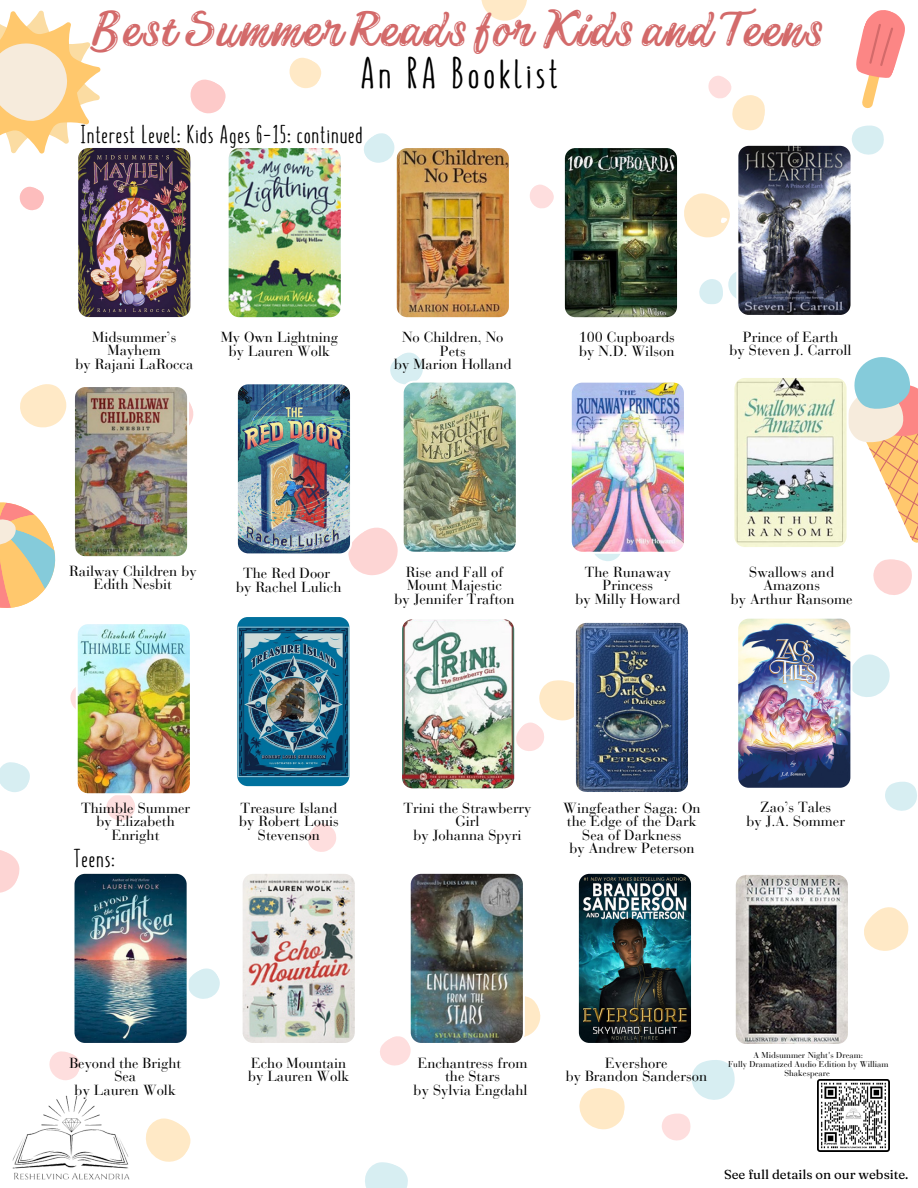
<style>
.page{position:relative;width:918px;height:1188px;background:#fff}
.page>*{position:absolute;margin:0;border:0;box-sizing:border-box;transform-origin:0 0}
.t1{font:47.55px "RTL Kawthar Regular";letter-spacing:.06em;color:#d36a6a}
.t2{font:700 43.2px "Summer Font";letter-spacing:.105em;color:#000}
.t3{font:700 25.05px "Summer Font";letter-spacing:.06em;color:#000}
.t4{font:14.55px/13.5px "Bauer Bodoni Pro";color:#000;text-align:center}
.t5{font:13.05px "Fraunces 9 pt";color:#000}
.t6{font:8.55px/8.6px "Bauer Bodoni Pro";color:#000;text-align:center}
.s1{font-weight:400}
</style>
<div class="page">
<img style="left:818px;top:1079px;width:72px;height:72px">
<svg style="left:579px;top:1088px;width:46px;height:42px"></svg>
<img style="left:12px;top:1095px;width:118px;height:85px">
<svg style="left:662px;top:1113px;width:29px;height:28px"></svg>
<svg style="left:692px;top:1060px;width:43px;height:40px"></svg>
<svg style="left:873px;top:559px;width:39px;height:36px"></svg>
<svg style="left:308px;top:823px;width:28px;height:29px"></svg>
<svg style="left:864px;top:907px;width:45px;height:44px"></svg>
<svg style="left:0;top:850px;width:20px;height:43px"></svg>
<svg style="left:365px;top:1162px;width:43px;height:26px"></svg>
<svg style="left:146px;top:1118px;width:45px;height:44px"></svg>
<img style="left:0;top:10px;width:341px;height:308px">
<img style="left:364px;top:0;width:541px;height:318px">
<img style="left:237px;top:617px;width:113px;height:170px">
<img style="left:738px;top:618px;width:179px;height:193px">
<img style="left:0;top:384px;width:194px;height:437px">
<img style="left:571px;top:382px;width:113px;height:179px">
<img style="left:237px;top:352px;width:279px;height:223px">
<svg style="left:734px;top:357px;width:184px;height:190px"></svg>
<img style="left:49px;top:873px;width:171px;height:207px">
<img style="left:380px;top:873px;width:161px;height:193px">
<img style="left:242px;top:874px;width:113px;height:169px">
<img style="left:578px;top:873px;width:113px;height:170px">
<svg style="left:735px;top:875px;width:113px;height:169px;background:#706f6d"></svg>
<img style="left:402px;top:619px;width:286px;height:173px">
<p class="t1" style="left:94px;top:2px;width:730px">Best Summer Reads for Kids and Teens</p>
<p class="t2" style="left:360px;top:42px;width:199px">An RA Booklist</p>
<p class="t3" style="left:81px;top:117px;width:283px">Interest Level: Kids Ages 6-15: continued</p>
<p class="t4" style="left:92px;top:332px;width:86px">Midsummer’s<br>Mayhem</p>
<p class="t4" style="left:75px;top:359px;width:119px">by Rajani LaRocca</p>
<p class="t4" style="left:221px;top:332px;width:119px">My Own Lightning by Lauren Wolk</p>
<p class="t4" style="left:402px;top:332px;width:103px">No Children, No<br>Pets</p>
<p class="t4" style="left:394px;top:359px;width:119px">by Marion Holland</p>
<p class="t4" style="left:579px;top:332px;width:98px">100 Cupboards</p>
<p class="t4" style="left:579px;top:345px;width:97px">by N.D. Wilson</p>
<p class="t4" style="left:743px;top:332px;width:97px">Prince of Earth</p>
<p class="t4" style="left:730px;top:345px;width:123px">by Steven J. Carroll</p>
<p class="t4" style="left:69px;top:565px;width:129px">Railway Children by<br>Edith Nesbit</p>
<p class="t4" style="left:406px;top:566px;width:99px;text-align:left">Rise and Fall of<br>Mount Majestic</p>
<p class="t4" style="left:395px;top:593px;width:121px">by Jennifer Trafton</p>
<p class="t4" style="left:243px;top:568px;width:88px">The Red Door</p>
<p class="t4" style="left:236px;top:582px;width:107px">by Rachel Lulich</p>
<p class="t4" style="left:585px;top:566px;width:88px">The Runaway<br>Princess</p>
<p class="t4" style="left:576px;top:593px;width:106px">by Milly Howard</p>
<p class="t4" style="left:749px;top:567px;width:86px">Swallows and<br>Amazons</p>
<p class="t4" style="left:731px;top:594px;width:123px">by Arthur Ransome</p>
<p class="t4" style="left:81px;top:802px;width:111px">Thimble Summer by Elizabeth<br>Enright</p>
<p class="t3" style="left:74px;top:840px;width:42px">Teens<span class="s1">:</span></p>
<p class="t4" style="left:241px;top:802px;width:98px">Treasure Island</p>
<p class="t4" style="left:239px;top:816px;width:101px">by Robert Louis<br>Stevenson</p>
<p class="t4" style="left:404px;top:802px;width:129px">Trini the Strawberry<br>Girl</p>
<p class="t4" style="left:414px;top:829px;width:109px">by Johanna Spyri</p>
<p class="t4" style="left:563px;top:802px;width:139px">Wingfeather Saga: On the Edge of the Dark<br>Sea of Darkness</p>
<p class="t4" style="left:569px;top:843px;width:127px">by Andrew Peterson</p>
<p class="t4" style="left:760px;top:802px;width:73px">Zao’s Tales</p>
<p class="t4" style="left:746px;top:816px;width:100px">by J.A. Sommer</p>
<p class="t4" style="left:69px;top:1058px;width:113px">Beyond the Bright<br>Sea</p>
<p class="t4" style="left:75px;top:1085px;width:103px">by Lauren Wolk</p>
<p class="t4" style="left:251px;top:1058px;width:96px">Echo Mountain</p>
<p class="t4" style="left:248px;top:1071px;width:103px">by Lauren Wolk</p>
<p class="t4" style="left:418px;top:1058px;width:111px">Enchantress from the Stars</p>
<p class="t4" style="left:414px;top:1085px;width:115px">by Sylvia Engdahl</p>
<p class="t4" style="left:605px;top:1057px;width:64px">Evershore</p>
<p class="t4" style="left:566px;top:1071px;width:143px">by Brandon Sanderson</p>
<p class="t6" style="left:754px;top:1052px;width:111px">A Midsummer Night's Dream:</p>
<p class="t6" style="left:728px;top:1061px;width:162px">Fully Dramatized Audio Edition by William<br>Shakespeare</p>
<p class="t5" style="left:724px;top:1166px;width:186px">See full details on our website.</p>
</div>
